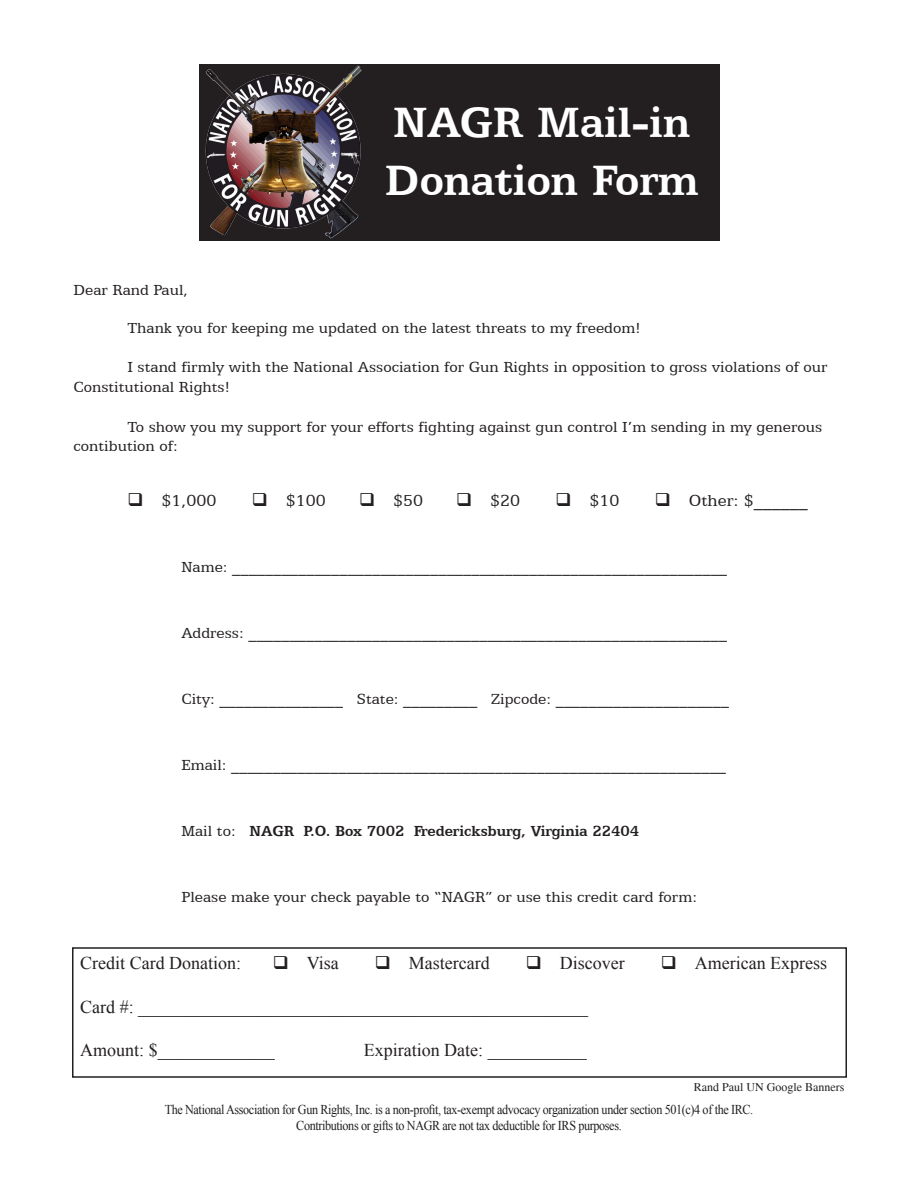
<style>
.page{position:relative;width:918px;height:1188px;background:#fff}
.page>*{position:absolute;margin:0;border:0;box-sizing:border-box;transform-origin:0 0}
.t1{font:700 48px "Egyptian 505 BT";color:#fff}
.t2{font:18px "Times New Roman";color:#231f20}
.t3{font:18px "Egyptian 505 BT";color:#231f20}
.t4{font:16.5px/19.8px "Egyptian 505 BT";color:#231f20}
.t5{font:700 16.5px "Egyptian 505 BT";color:#231f20}
.t6{font:13.5px "Times New Roman";letter-spacing:-.03em;color:#231f20;scale:.9 1}
.t7{font:12px "Times";color:#231f20}
.s1{font-weight:400}
</style>
<div class="page">
<div style="left:72px;top:947px;width:775px;height:131px;border:2px solid #231f20"></div>
<div style="left:200px;top:64px;width:520px;height:177px;background:#231f20"></div>
<img style="left:205px;top:65px;width:157px;height:174px">
<p class="t1" style="left:393px;top:94px;width:299px">NAGR Mail-in</p>
<p class="t1" style="left:385px;top:152px;width:315px">Donation Form</p>
<p class="t4" style="left:74px;top:280px;width:116px">Dear Rand Paul,</p>
<p class="t4" style="left:128px;top:317px;width:515px">Thank you for keeping me updated on the latest threats to my freedom!</p>
<p class="t4" style="left:74px;top:357px;width:756px;text-indent:54px">I stand firmly with the National Association for Gun Rights in opposition to gross violations of our<br>Constitutional Rights!</p>
<p class="t4" style="left:74px;top:416px;width:750px;text-indent:54px">To show you my support for your efforts fighting against gun control I’m sending in my generous contibution of:</p>
<p class="t3" style="left:128px;top:490px;width:91px">❑ $1,000</p>
<p class="t3" style="left:252px;top:490px;width:76px">❑ $100</p>
<p class="t3" style="left:359px;top:490px;width:66px">❑ $50</p>
<p class="t3" style="left:456px;top:490px;width:66px">❑ $20</p>
<p class="t3" style="left:555px;top:490px;width:66px">❑ $10</p>
<p class="t3" style="left:655px;top:490px;width:155px">❑ Other: $______</p>
<p class="t4" style="left:181px;top:557px;width:547px">Name: ____________________________________________________________</p>
<p class="t4" style="left:181px;top:623px;width:547px">Address: __________________________________________________________</p>
<p class="t4" style="left:181px;top:689px;width:549px">City: _______________ State: _________ Zipcode: _____________________</p>
<p class="t4" style="left:181px;top:755px;width:546px">Email: ____________________________________________________________</p>
<p class="t5" style="left:181px;top:821px;width:459px"><span class="s1">Mail to:</span> NAGR P.O. Box 7002 Fredericksburg, Virginia 22404</p>
<p class="t4" style="left:182px;top:887px;width:517px">Please make your check payable to “NAGR” or use this credit card form:</p>
<p class="t2" style="left:80px;top:951px;width:162px">Credit Card Donation:</p>
<p class="t2" style="left:273px;top:951px;width:67px">❑ Visa</p>
<p class="t2" style="left:375px;top:951px;width:117px">❑ Mastercard</p>
<p class="t2" style="left:526px;top:951px;width:101px">❑ Discover</p>
<p class="t2" style="left:661px;top:951px;width:168px">❑ American Express</p>
<p class="t2" style="left:80px;top:994px;width:509px">Card #: __________________________________________________</p>
<p class="t2" style="left:80px;top:1038px;width:196px">Amount: $_____________</p>
<p class="t2" style="left:364px;top:1038px;width:224px">Expiration Date: ___________</p>
<p class="t7" style="left:694px;top:1080px;width:152px">Rand Paul UN Google Banners</p>
<p class="t6" style="left:165px;top:1100px;width:655px">The National Association for Gun Rights, Inc. is a non-profit, tax-exempt advocacy organization under section 501(c)4 of the IRC.</p>
<p class="t6" style="left:296px;top:1117px;width:363px">Contributions or gifts to NAGR are not tax deductible for IRS purposes.</p>
</div>
